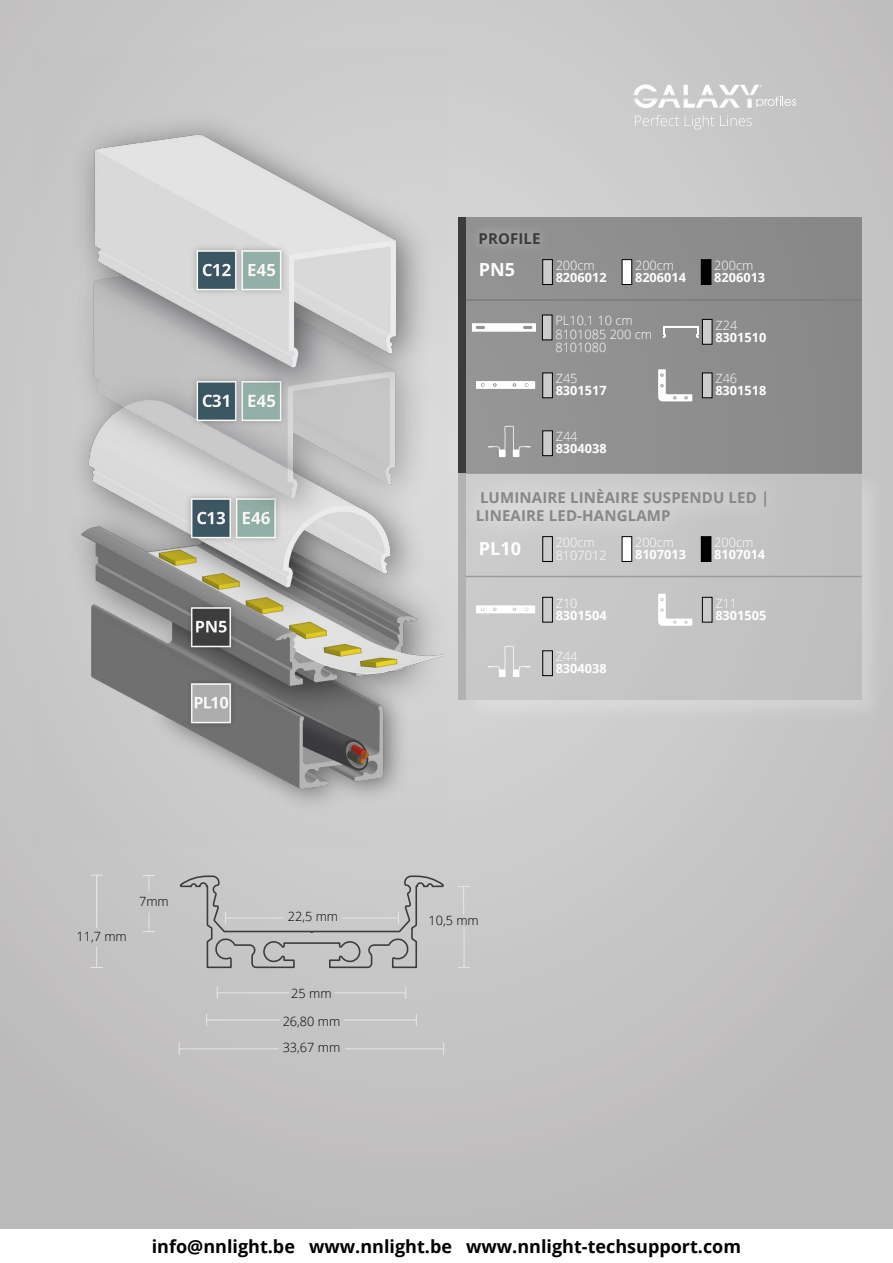
<style>
.page{position:relative;width:893px;height:1263px;background:#fff}
.page>*{position:absolute;margin:0;border:0;box-sizing:border-box;transform-origin:0 0}
.t1{font:700 18px "Open Sans";color:#000}
.t2{font:700 18px "Open Sans";color:#fff}
.t3{font:700 15px/18px "Open Sans";letter-spacing:.01em;color:#878787}
.t4{font:700 15px "Open Sans";letter-spacing:.01em;color:#3c3c3b}
.t5{font:300 12.75px/13.5px "Open Sans";color:#fff}
.t6{font:700 12.75px "Open Sans";color:#fff}
.t7{font:300 12.75px "Open Sans";color:#000}
</style>
<div class="page">
<div style="left:0;top:0;width:893px;height:1229px;background:#c5c4c5"></div>
<svg style="left:635px;top:115px;width:44px;height:11px"></svg>
<svg style="left:685px;top:115px;width:29px;height:14px"></svg>
<svg style="left:720px;top:115px;width:32px;height:11px"></svg>
<svg style="left:634px;top:84px;width:162px;height:24px"></svg>
<div style="left:466px;top:217px;width:396px;height:257px;background:#8e8e8e"></div>
<hr style="left:346px;top:1048px;width:98px;height:1px;background:#e6e6e6">
<hr style="left:179px;top:1048px;width:100px;height:1px;background:#e6e6e6">
<hr style="left:335px;top:992px;width:71px;height:1px;background:#e6e6e6">
<hr style="left:217px;top:992px;width:71px;height:1px;background:#e6e6e6">
<svg style="left:143px;top:913px;width:12px;height:19px"></svg>
<svg style="left:143px;top:875px;width:12px;height:16px"></svg>
<hr style="left:344px;top:1019px;width:72px;height:1px;background:#e6e6e6">
<hr style="left:207px;top:1019px;width:72px;height:1px;background:#e6e6e6">
<svg style="left:206px;top:1014px;width:1px;height:12px"></svg>
<svg style="left:416px;top:1014px;width:1px;height:12px"></svg>
<hr style="left:96px;top:875px;width:1px;height:52px;background:#e6e6e6">
<svg style="left:91px;top:947px;width:12px;height:21px"></svg>
<hr style="left:463px;top:927px;width:1px;height:39px;background:#e6e6e6">
<svg style="left:458px;top:967px;width:12px;height:1px"></svg>
<svg style="left:458px;top:886px;width:11px;height:28px"></svg>
<svg style="left:180px;top:875px;width:264px;height:94px"></svg>
<img style="left:81px;top:120px;width:366px;height:679px">
<div style="left:459px;top:217px;width:7px;height:257px;background:#3c3c3b"></div>
<svg style="left:476px;top:381px;width:59px;height:8px"></svg>
<svg style="left:658px;top:369px;width:34px;height:32px"></svg>
<hr style="left:466px;top:299px;width:396px;height:2px;background:#7c7b7b">
<svg style="left:472px;top:323px;width:64px;height:9px"></svg>
<div style="left:542px;top:373px;width:11px;height:25px;background:#cdcccc;border:1px solid #000"></div>
<div style="left:542px;top:315px;width:10px;height:25px;background:#cdcccc;border:1px solid #000"></div>
<div style="left:702px;top:373px;width:10px;height:25px;background:#cdcccc;border:1px solid #000"></div>
<div style="left:542px;top:259px;width:11px;height:26px;background:#cdcccc;border:1px solid #000"></div>
<div style="left:622px;top:259px;width:10px;height:26px;background:#fff;border:1px solid #000"></div>
<div style="left:701px;top:260px;width:10px;height:24px;background:#000"></div>
<div style="left:701px;top:259px;width:10px;height:26px;border:1px solid #000"></div>
<div style="left:463px;top:470px;width:423px;height:254px;background:#cfcecf"></div>
<div style="left:466px;top:474px;width:396px;height:226px;background:#c4c3c4"></div>
<div style="left:455px;top:468px;width:334px;height:76px;background:#fff;opacity:.95"></div>
<svg style="left:488px;top:646px;width:43px;height:31px"></svg>
<svg style="left:488px;top:426px;width:43px;height:31px"></svg>
<div style="left:459px;top:474px;width:7px;height:226px;background:#b3b2b2"></div>
<svg style="left:476px;top:605px;width:59px;height:8px"></svg>
<svg style="left:658px;top:594px;width:34px;height:32px"></svg>
<hr style="left:466px;top:576px;width:396px;height:1px;background:#9b9b9a">
<div style="left:542px;top:651px;width:11px;height:25px;background:#cdcccc;border:1px solid #000"></div>
<div style="left:542px;top:431px;width:11px;height:25px;background:#cdcccc;border:1px solid #000"></div>
<div style="left:542px;top:597px;width:11px;height:25px;background:#cdcccc;border:1px solid #000"></div>
<div style="left:702px;top:597px;width:10px;height:25px;background:#cdcccc;border:1px solid #000"></div>
<div style="left:542px;top:536px;width:11px;height:26px;background:#cdcccc;border:1px solid #000"></div>
<div style="left:622px;top:536px;width:10px;height:26px;background:#fff;border:1px solid #000"></div>
<div style="left:701px;top:537px;width:10px;height:24px;background:#000"></div>
<div style="left:701px;top:536px;width:10px;height:26px;border:1px solid #000"></div>
<div style="left:468px;top:222px;width:83px;height:33px;background:#959596"></div>
<div style="left:702px;top:319px;width:10px;height:25px;background:#cdcccc;border:1px solid #000"></div>
<svg style="left:662px;top:326px;width:37px;height:12px"></svg>
<p class="t4" style="left:478px;top:227px;width:64px">PROFILE</p>
<h1 class="t2" style="left:479px;top:257px;width:38px">PN5</h1>
<p class="t5" style="left:556px;top:258px;width:41px">200cm</p>
<p class="t6" style="left:556px;top:268px;width:52px">8206012</p>
<p class="t5" style="left:635px;top:258px;width:41px">200cm</p>
<p class="t6" style="left:635px;top:268px;width:52px">8206014</p>
<p class="t5" style="left:555px;top:313px;width:98px">PL10.1 10 cm<br>8101085 200 cm<br>8101080</p>
<p class="t5" style="left:556px;top:371px;width:23px">Z45</p>
<p class="t6" style="left:556px;top:382px;width:52px">8301517</p>
<p class="t5" style="left:556px;top:429px;width:23px">Z44</p>
<p class="t6" style="left:556px;top:440px;width:52px">8304038</p>
<p class="t5" style="left:714px;top:258px;width:41px">200cm</p>
<p class="t6" style="left:714px;top:268px;width:52px">8206013</p>
<p class="t5" style="left:715px;top:318px;width:23px">Z24</p>
<p class="t6" style="left:715px;top:328px;width:52px">8301510</p>
<p class="t5" style="left:715px;top:371px;width:23px">Z46</p>
<p class="t6" style="left:715px;top:382px;width:52px">8301518</p>
<p class="t3" style="left:476px;top:488px;width:295px">LUMINAIRE LINÈAIRE SUSPENDU LED |<br>LINEAIRE LED-HANGLAMP</p>
<h1 class="t2" style="left:479px;top:536px;width:44px">PL10</h1>
<p class="t5" style="left:556px;top:535px;width:52px">200cm<br>8107012</p>
<p class="t5" style="left:635px;top:535px;width:41px">200cm</p>
<p class="t5" style="left:714px;top:535px;width:41px">200cm</p>
<p class="t6" style="left:714px;top:545px;width:52px">8107014</p>
<p class="t6" style="left:635px;top:545px;width:52px">8107013</p>
<p class="t5" style="left:556px;top:596px;width:23px">Z10</p>
<p class="t6" style="left:556px;top:606px;width:52px">8301504</p>
<p class="t5" style="left:556px;top:649px;width:23px">Z44</p>
<p class="t6" style="left:556px;top:660px;width:52px">8304038</p>
<p class="t5" style="left:715px;top:596px;width:23px">Z11</p>
<p class="t6" style="left:715px;top:606px;width:52px">8301505</p>
<p class="t7" style="left:76px;top:928px;width:52px">11,7 mm</p>
<p class="t7" style="left:139px;top:893px;width:31px">7mm</p>
<p class="t7" style="left:288px;top:908px;width:52px">22,5 mm</p>
<p class="t7" style="left:291px;top:985px;width:42px">25 mm</p>
<p class="t7" style="left:283px;top:1012px;width:59px">26,80 mm</p>
<p class="t7" style="left:283px;top:1039px;width:59px">33,67 mm</p>
<p class="t7" style="left:428px;top:912px;width:52px">10,5 mm</p>
<h1 class="t1" style="left:152px;top:1234px;width:591px">info@nnlight.be www.nnlight.be www.nnlight-techsupport.com</h1>
</div>
